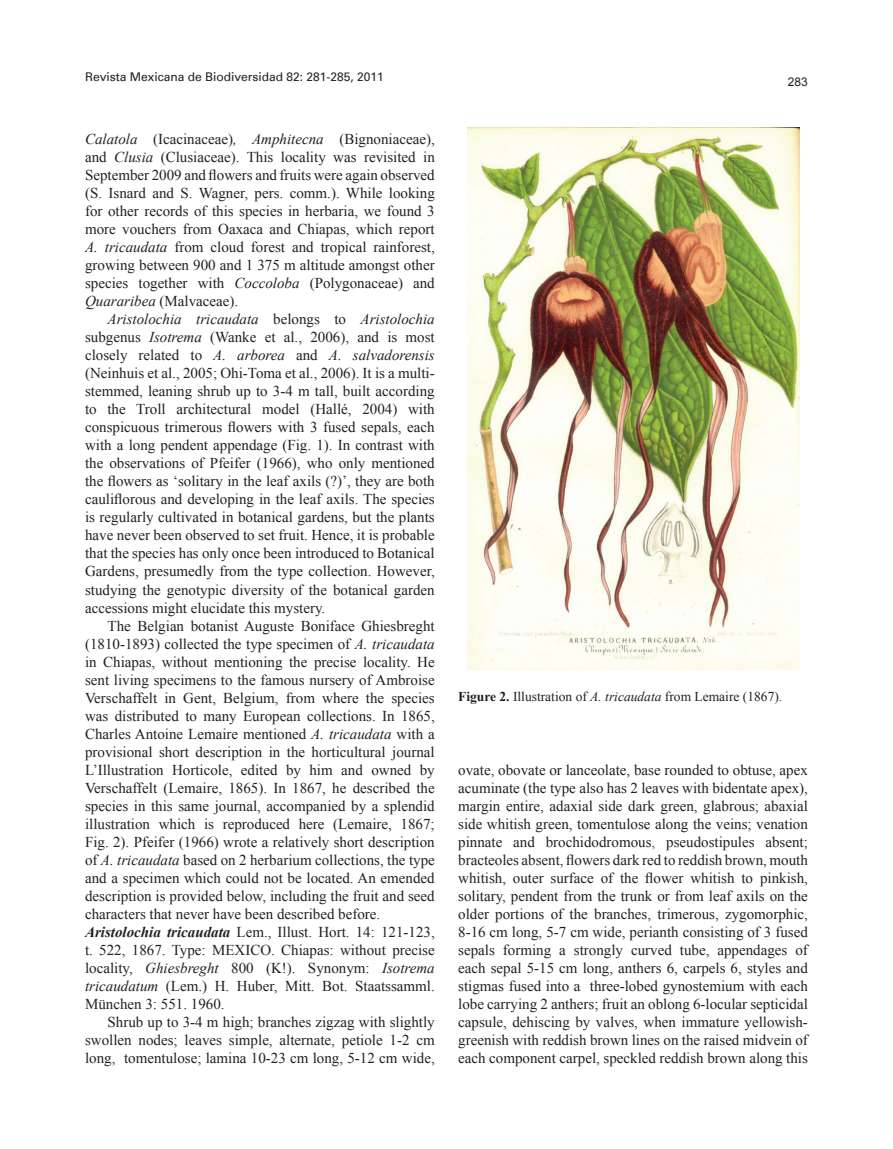
<style>
.page{position:relative;width:893px;height:1149px;background:#fff}
.page>*{position:absolute;margin:0;border:0;box-sizing:border-box;transform-origin:0 0}
.t1{font:15px/18px "Times New Roman";color:#231f20;text-align:justify}
.t2{font:13.5px "Times New Roman";color:#231f20}
.t3{font:12px "Univers";color:#231f20}
.t4{font:12px "Arial";color:#231f20}
.s1{font-style:italic}
.s2{font-weight:700;font-style:italic}
.s3{font-weight:700}
.s4{color:#0c6635}
</style>
<div class="page">
<img style="left:467px;top:128px;width:332px;height:541px">
<p class="t3" style="left:85px;top:70px;width:300px">Revista Mexicana de Biodiversidad 82: 281-285, 2011</p>
<p class="t1" style="left:85px;top:130px;width:351px"><span class="s1">Calatola</span> (Icacinaceae)<span class="s1">, Amphitecna</span> (Bignoniaceae), and <span class="s1">Clusia</span> (Clusiaceae). This locality was revisited in September 2009 and flowers and fruits were again observed (S. Isnard and S. Wagner, pers. comm.). While looking for other records of this species in herbaria, we found 3 more vouchers from Oaxaca and Chiapas, which report <span class="s1">A. tricaudata</span> from cloud forest and tropical rainforest, growing between 900 and 1 375 m altitude amongst other species together with <span class="s1">Coccoloba</span> (Polygonaceae) and <span class="s1">Quararibea</span> (Malvaceae).</p>
<p class="t1" style="left:85px;top:310px;width:351px;text-indent:22px"><span class="s1">Aristolochia tricaudata</span> belongs to <span class="s1">Aristolochia </span>subgenus <span class="s1">Isotrema</span> (Wanke et al., 2006), and is most closely related to <span class="s1">A. arborea</span> and <span class="s1">A. salvadorensis </span>(Neinhuis et al., 2005; Ohi-Toma et al., 2006). It is a multi&shy;stemmed, leaning shrub up to 3-4 m tall, built according to the Troll architectural model (Hallé, 2004) with conspicuous trimerous flowers with 3 fused sepals, each with a long pendent appendage (Fig. 1). In contrast with the observations of Pfeifer (1966), who only mentioned the flowers as ‘solitary in the leaf axils (?)’, they are both cauliflorous and developing in the leaf axils. The species is regularly cultivated in botanical gardens, but the plants have never been observed to set fruit. Hence, it is probable that the species has only once been introduced to Botanical Gardens, presumedly from the type collection. However, studying the genotypic diversity of the botanical garden accessions might elucidate this mystery.</p>
<p class="t1" style="left:85px;top:616px;width:351px;text-align:left;text-indent:23px">The Belgian botanist Auguste Boniface Ghiesbreght (1810-1893) collected the type specimen of <span class="s1">A. tricaudata </span>in Chiapas, without mentioning the precise locality. He sent living specimens to the famous nursery of Ambroise Verschaffelt in Gent, Belgium, from where the species was distributed to many European collections. In 1865, Charles Antoine Lemaire mentioned <span class="s1">A. tricaudata</span> with a provisional short description in the horticultural journal L’Illustration Horticole, edited by him and owned by Verschaffelt (Lemaire, 1865). In 1867, he described the species in this same journal, accompanied by a splendid illustration which is reproduced here (Lemaire, 1867; Fig. 2). Pfeifer (1966) wrote a relatively short description of <span class="s1">A. tricaudata</span> based on 2 herbarium collections, the type and a specimen which could not be located. An emended description is provided below, including the fruit and seed characters that never have been described before.<br><span class="s2">Aristolochia tricaudata</span> Lem., Illust. Hort. 14: 121-123, t. 522, 1867. Type: MEXICO. Chiapas: without precise locality, <span class="s1">Ghiesbreght</span> 800 (K!). Synonym: <span class="s1">Isotrema tricaudatum</span> (Lem.) H. Huber, Mitt. Bot. Staatssamml.<br>München 3: 551. 1960.</p>
<p class="t1" style="left:85px;top:1012px;width:351px;text-indent:23px">Shrub up to 3-4 m high; branches zigzag with slightly swollen nodes; leaves simple, alternate, petiole 1-2 cm long, tomentulose; lamina 10-23 cm long, 5-12 cm wide,</p>
<p class="t4" style="left:788px;top:74px;width:22px">283</p>
<p class="t2" style="left:458px;top:686px;width:326px"><span class="s3">Figure 2.</span> Illustration of <span class="s1">A. tricaudata</span> from Lemaire (1867).</p>
<p class="t1" style="left:458px;top:760px;width:351px">ovate, obovate or lanceolate, base rounded to obtuse, apex acuminate (the type also has 2 leaves with bidentate apex), margin entire, adaxial side dark green, glabrous; abaxial side whitish green, tomentulose along the veins; venation pinnate and brochidodromous<span class="s4">,</span> pseudostipules absent; bracteoles absent, flowers dark red to reddish brown, mouth whitish, outer surface of the flower whitish to pinkish, solitary, pendent from the trunk or from leaf axils on the older portions of the branches, trimerous, zygomorphic, 8-16 cm long, 5-7 cm wide, perianth consisting of 3 fused sepals forming a strongly curved tube, appendages of each sepal 5-15 cm long, anthers 6, carpels 6, styles and stigmas fused into a three-lobed gynostemium with each lobe carrying 2 anthers; fruit an oblong 6-locular septicidal capsule, dehiscing by valves, when immature yellowish&shy;greenish with reddish brown lines on the raised midvein of each component carpel, speckled reddish brown along this</p>
</div>
